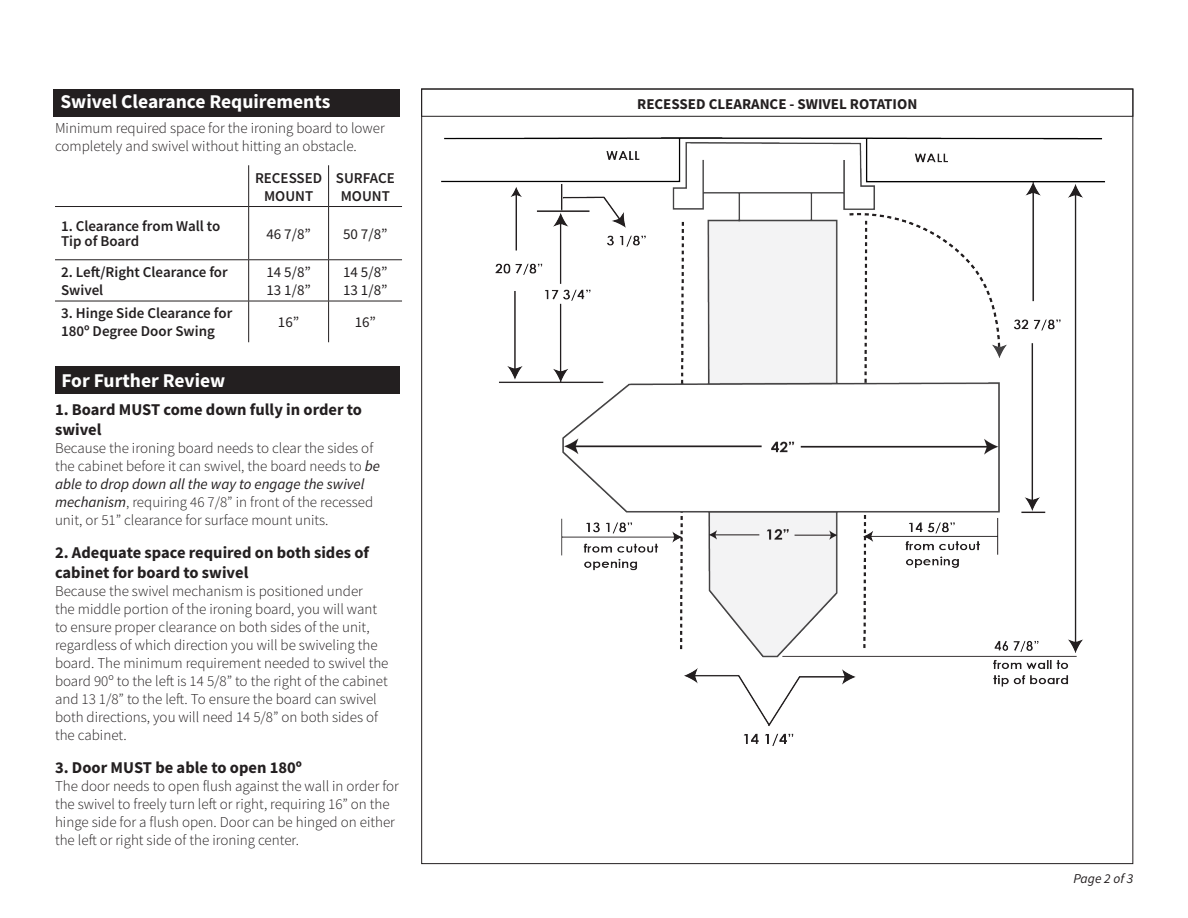
<style>
.page{position:relative;width:1188px;height:918px;background:#fff}
.page>*{position:absolute;margin:0;border:0;box-sizing:border-box;transform-origin:0 0}
.t1{font:700 19.5px "Source Sans Pro";color:#fff}
.Subtitle{font:700 16.5px/19.8px "Source Sans Pro";color:#231f20}
.Explanation{font:300 15px/18px "Source Sans Pro";color:#231f20}
.t2{font:600 15px/18px "Source Sans Pro";color:#231f20}
.t3{font:15px "Source Sans Pro";color:#231f20}
.t4{font:700 15px "Source Sans Pro";color:#231f20}
.t5{font:italic 13.5px "Source Sans Pro";color:#231f20}
.s1{font-weight:400;font-style:italic}
</style>
<div class="page">
<div style="left:421px;top:89px;width:712px;height:28px;border:1px solid #231f20"></div>
<div style="left:53px;top:89px;width:347px;height:28px;background:#231f20"></div>
<div style="left:55px;top:367px;width:345px;height:27px;background:#231f20"></div>
<img style="left:441px;top:138px;width:664px;height:608px">
<hr style="left:248px;top:165px;width:1px;height:41px;background:#231f20">
<hr style="left:328px;top:165px;width:1px;height:41px;background:#231f20">
<hr style="left:55px;top:206px;width:194px;height:1px;background:#231f20">
<hr style="left:249px;top:206px;width:80px;height:1px;background:#231f20">
<hr style="left:248px;top:207px;width:1px;height:52px;background:#231f20">
<hr style="left:329px;top:206px;width:73px;height:1px;background:#231f20">
<hr style="left:328px;top:207px;width:1px;height:52px;background:#231f20">
<hr style="left:55px;top:259px;width:194px;height:1px;background:#231f20">
<hr style="left:249px;top:259px;width:80px;height:1px;background:#231f20">
<hr style="left:329px;top:259px;width:73px;height:1px;background:#231f20">
<hr style="left:55px;top:301px;width:194px;height:1px;background:#231f20">
<hr style="left:249px;top:301px;width:80px;height:1px;background:#231f20">
<hr style="left:248px;top:301px;width:1px;height:41px;background:#231f20">
<hr style="left:329px;top:301px;width:73px;height:1px;background:#231f20">
<hr style="left:328px;top:301px;width:1px;height:41px;background:#231f20">
<hr style="left:248px;top:260px;width:1px;height:41px;background:#231f20">
<hr style="left:328px;top:260px;width:1px;height:41px;background:#231f20">
<p class="t1" style="left:60px;top:88px;width:271px">Swivel Clearance Requirements</p>
<p class="Explanation" style="left:55px;top:119px;width:331px">Minimum required space for the ironing board to lower completely and swivel without hitting an obstacle.</p>
<p class="t2" style="left:255px;top:168px;width:69px">RECESSED</p>
<p class="t2" style="left:264px;top:186px;width:51px">MOUNT</p>
<p class="t2" style="left:336px;top:168px;width:60px">SURFACE</p>
<p class="t2" style="left:341px;top:186px;width:51px">MOUNT</p>
<p class="t2" style="left:61px;top:219px;width:161px;line-height:15px">1. Clearance from Wall to<br>Tip of Board</p>
<p class="t3" style="left:266px;top:224px;width:46px">46 7/8”</p>
<p class="t3" style="left:343px;top:224px;width:46px">50 7/8”</p>
<p class="t2" style="left:61px;top:263px;width:168px">2. Left/Right Clearance for<br>Swivel</p>
<p class="t3" style="left:266px;top:262px;width:46px">14 5/8”</p>
<p class="t3" style="left:343px;top:262px;width:46px">14 5/8”</p>
<p class="t3" style="left:343px;top:280px;width:46px">13 1/8”</p>
<p class="t3" style="left:266px;top:280px;width:46px">13 1/8”</p>
<p class="t2" style="left:61px;top:304px;width:173px">3. Hinge Side Clearance for<br>180º Degree Door Swing</p>
<p class="t3" style="left:278px;top:313px;width:23px">16”</p>
<p class="t3" style="left:355px;top:313px;width:23px">16”</p>
<p class="t1" style="left:61px;top:367px;width:165px">For Further Review</p>
<p class="Subtitle" style="left:55px;top:399px;width:309px">1. Board MUST come down fully in order to swivel</p>
<p class="Explanation" style="left:55px;top:439px;width:326px">Because the ironing board needs to clear the sides of the cabinet before it can swivel, the board needs to <span class="s1">be able to drop down all the way to engage the swivel mechanism</span>, requiring 46 7/8” in front of the recessed unit, or 51” clearance for surface mount units.</p>
<p class="Subtitle" style="left:55px;top:542px;width:316px">2. Adequate space required on both sides of cabinet for board to swivel</p>
<p class="Explanation" style="left:55px;top:582px;width:335px">Because the swivel mechanism is positioned under<br>the middle portion of the ironing board, you will want to ensure proper clearance on both sides of the unit, regardless of which direction you will be swiveling the board. The minimum requirement needed to swivel the board 90º to the left is 14 5/8” to the right of the cabinet and 13 1/8” to the left. To ensure the board can swivel both directions, you will need 14 5/8” on both sides of the cabinet.</p>
<p class="Subtitle" style="left:55px;top:757px;width:249px">3. Door MUST be able to open 180º</p>
<p class="Explanation" style="left:55px;top:777px;width:345px">The door needs to open flush against the wall in order for the swivel to freely turn left or right, requiring 16” on the hinge side for a flush open. Door can be hinged on either the left or right side of the ironing center.</p>
<p class="t4" style="left:637px;top:94px;width:282px">RECESSED CLEARANCE - SWIVEL ROTATION</p>
<p class="t5" style="left:1074px;top:870px;width:61px">Page 2 of 3</p>
</div>
